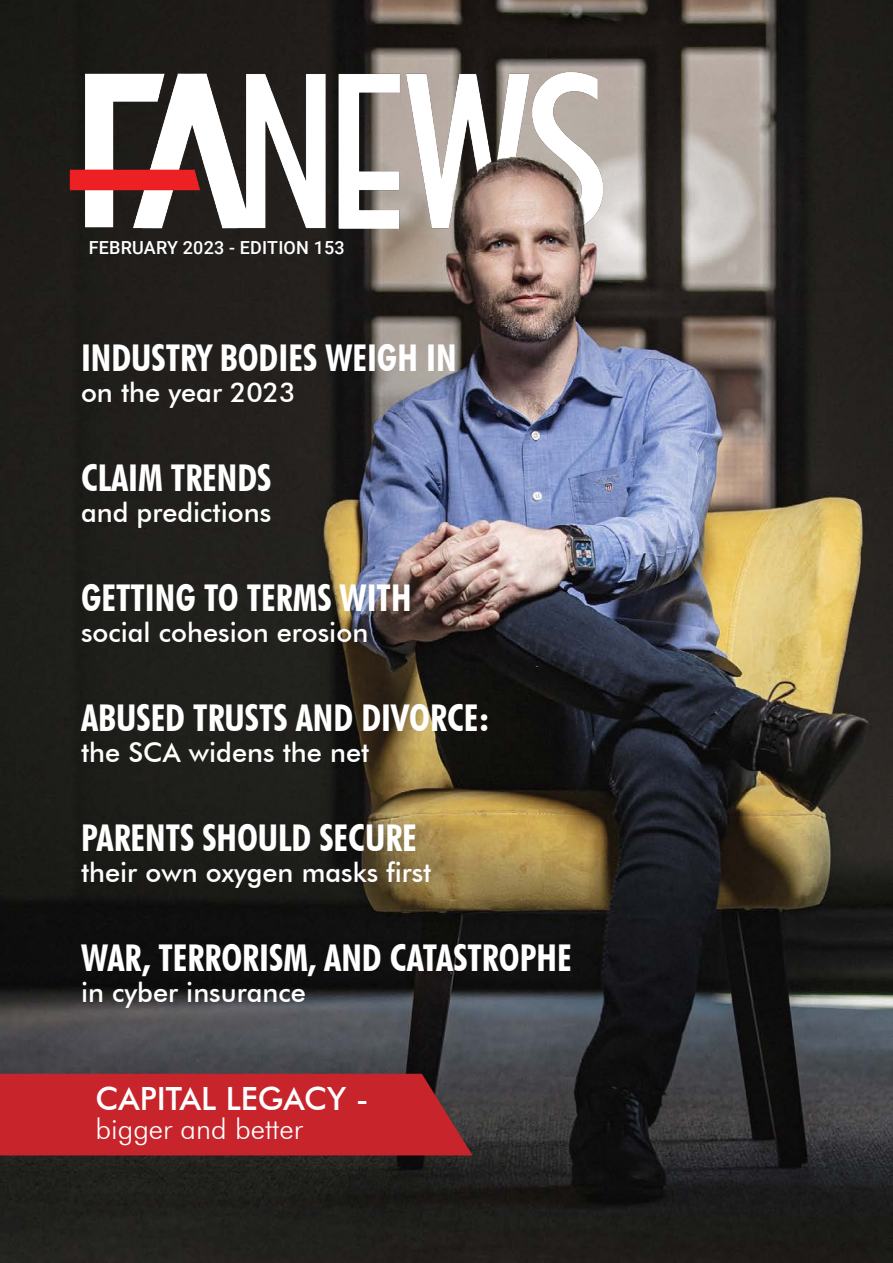
<style>
.page{position:relative;width:893px;height:1263px;background:#fff}
.page>*{position:absolute;margin:0;border:0;box-sizing:border-box;transform-origin:0 0}
.Body_Text{font:700 condensed 36.9px "Futura BT";color:#fff}
.Body_Text-2{font:500 31.95px "Futura BT";color:#fff}
.Body_Text-3{font:300 28.8px "Futura BT";color:#fff}
.Body_Text-4{font:500 27.15px "Futura BT";color:#fff}
.Body_medium{font:500 18px "Roboto";letter-spacing:.01em;color:#fff}
</style>
<div class="page">
<img style="left:0;top:0;width:893px;height:1263px">
<img style="left:56px;top:57px;width:555px;height:184px">
<div style="left:0;top:1074px;width:472px;height:81px;background:#c8242b"></div>
<img style="left:423px;top:136px;width:177px;height:158px">
<p class="Body_medium" style="left:89px;top:235px;width:257px">FEBRUARY 2023 - EDITION 153</p>
<p class="Body_Text" style="left:81px;top:335px;width:377px">INDUSTRY BODIES WEIGH IN</p>
<p class="Body_Text-4" style="left:81px;top:376px;width:216px">on the year 2023</p>
<p class="Body_Text" style="left:81px;top:455px;width:192px">CLAIM TRENDS</p>
<p class="Body_Text-4" style="left:81px;top:496px;width:192px">and predictions</p>
<p class="Body_Text" style="left:81px;top:575px;width:332px">GETTING TO TERMS WITH</p>
<p class="Body_Text-4" style="left:81px;top:616px;width:289px">social cohesion erosion</p>
<p class="Body_Text" style="left:81px;top:695px;width:410px">ABUSED TRUSTS AND DIVORCE:</p>
<p class="Body_Text-4" style="left:81px;top:736px;width:290px">the SCA widens the net</p>
<p class="Body_Text" style="left:81px;top:815px;width:337px">PARENTS SHOULD SECURE</p>
<p class="Body_Text-4" style="left:81px;top:856px;width:352px">their own oxygen masks first</p>
<p class="Body_Text" style="left:81px;top:935px;width:492px">WAR, TERRORISM, AND CATASTROPHE</p>
<p class="Body_Text-4" style="left:81px;top:976px;width:226px">in cyber insurance</p>
<p class="Body_Text-2" style="left:96px;top:1079px;width:275px">CAPITAL LEGACY -</p>
<p class="Body_Text-3" style="left:96px;top:1112px;width:209px">bigger and better</p>
</div>
